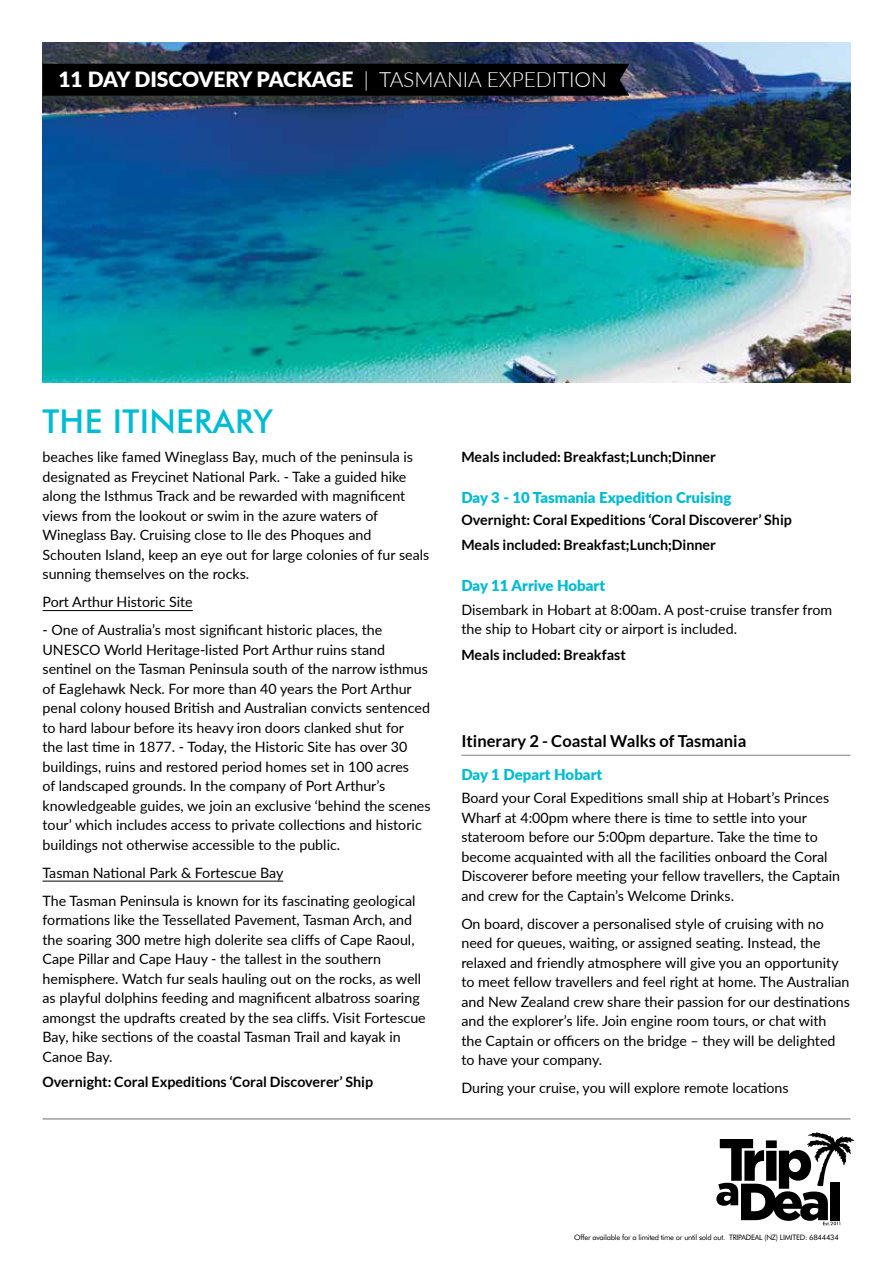
<style>
.page{position:relative;width:893px;height:1263px;background:#fff}
.page>*{position:absolute;margin:0;border:0;box-sizing:border-box;transform-origin:0 0}
.t1{font:500 33px "Futura BT";letter-spacing:.01em;color:#00bcd3}
.t2{font:900 21px "Lato";color:#fff}
.t3{font:700 16.5px "Lato";color:#000}
.t4{font:900 15px "Lato";color:#00bcd3}
.t5{font:14.25px/19.5px "Lato";color:#000}
.t6{font:700 14.25px/25.8px "Lato";color:#000}
.t7{font:7.5px "Futura BT";letter-spacing:-.03em;color:#000}
.s1{font-weight:300}
</style>
<div class="page">
<svg style="left:716px;top:1132px;width:138px;height:93px"></svg>
<hr style="left:43px;top:1119px;width:807px;height:1px;background:#6d6e71">
<hr style="left:43px;top:610px;width:150px;height:1px;background:#000">
<hr style="left:43px;top:881px;width:240px;height:1px;background:#000">
<hr style="left:461px;top:755px;width:389px;height:1px;background:#808285">
<img style="left:43px;top:43px;width:807px;height:340px">
<div style="left:43px;top:64px;width:586px;height:32px;background:#000"></div>
<h2 class="t2" style="left:58px;top:63px;width:550px">11 DAY DISCOVERY PACKAGE <span class="s1">| TASMANIA EXPEDITION</span></h2>
<h1 class="t1" style="left:43px;top:402px;width:232px">THE ITINERARY</h1>
<p class="t5" style="left:43px;top:447px;width:388px">beaches like famed Wineglass Bay, much of the peninsula is designated as Freycinet National Park. - Take a guided hike along the Isthmus Track and be rewarded with magnificent views from the lookout or swim in the azure waters of Wineglass Bay. Cruising close to Ile des Phoques and Schouten Island, keep an eye out for large colonies of fur seals sunning themselves on the rocks.</p>
<p class="t5" style="left:43px;top:592px;width:152px">Port Arthur Historic Site</p>
<p class="t5" style="left:43px;top:620px;width:390px">- One of Australia’s most significant historic places, the UNESCO World Heritage-listed Port Arthur ruins stand sentinel on the Tasman Peninsula south of the narrow isthmus of Eaglehawk Neck. For more than 40 years the Port Arthur penal colony housed British and Australian convicts sentenced to hard labour before its heavy iron doors clanked shut for<br>the last time in 1877. - Today, the Historic Site has over 30 buildings, ruins and restored period homes set in 100 acres<br>of landscaped grounds. In the company of Port Arthur’s knowledgeable guides, we join an exclusive ‘behind the scenes tour’ which includes access to private collections and historic buildings not otherwise accessible to the public.</p>
<p class="t5" style="left:43px;top:858px;width:375px;line-height:28px">Tasman National Park &amp; Fortescue Bay<br>The Tasman Peninsula is known for its fascinating geological</p>
<p class="t5" style="left:43px;top:910px;width:385px">formations like the Tessellated Pavement, Tasman Arch, and the soaring 300 metre high dolerite sea cliffs of Cape Raoul, Cape Pillar and Cape Hauy - the tallest in the southern hemisphere. Watch fur seals hauling out on the rocks, as well as playful dolphins feeding and magnificent albatross soaring amongst the updrafts created by the sea cliffs. Visit Fortescue Bay, hike sections of the coastal Tasman Trail and kayak in Canoe Bay.</p>
<p class="t6" style="left:43px;top:1069px;width:332px">Overnight: Coral Expeditions ‘Coral Discoverer’ Ship</p>
<p class="t6" style="left:461px;top:444px;width:256px">Meals included: Breakfast;Lunch;Dinner</p>
<p class="t4" style="left:461px;top:486px;width:272px">Day 3 - 10 Tasmania Expedition Cruising</p>
<p class="t6" style="left:461px;top:506px;width:332px">Overnight: Coral Expeditions ‘Coral Discoverer’ Ship<br>Meals included: Breakfast;Lunch;Dinner</p>
<p class="t4" style="left:461px;top:574px;width:145px">Day 11 Arrive Hobart</p>
<p class="t5" style="left:461px;top:599px;width:372px">Disembark in Hobart at 8:00am. A post-cruise transfer from the ship to Hobart city or airport is included.</p>
<p class="t6" style="left:461px;top:642px;width:166px">Meals included: Breakfast</p>
<p class="t3" style="left:461px;top:732px;width:286px">Itinerary 2 - Coastal Walks of Tasmania</p>
<p class="t4" style="left:461px;top:763px;width:142px">Day 1 Depart Hobart</p>
<p class="t5" style="left:461px;top:788px;width:380px">Board your Coral Expeditions small ship at Hobart’s Princes Wharf at 4:00pm where there is time to settle into your stateroom before our 5:00pm departure. Take the time to become acquainted with all the facilities onboard the Coral Discoverer before meeting your fellow travellers, the Captain and crew for the Captain’s Welcome Drinks.</p>
<p class="t5" style="left:461px;top:913px;width:390px">On board, discover a personalised style of cruising with no need for queues, waiting, or assigned seating. Instead, the relaxed and friendly atmosphere will give you an opportunity to meet fellow travellers and feel right at home. The Australian and New Zealand crew share their passion for our destinations and the explorer’s life. Join engine room tours, or chat with the Captain or officers on the bridge – they will be delighted to have your company.</p>
<p class="t5" style="left:461px;top:1078px;width:329px">During your cruise, you will explore remote locations</p>
<p class="t7" style="left:574px;top:1232px;width:266px">Offer available for a limited time or until sold out. TRIPADEAL (NZ) LIMITED: 6844434</p>
</div>
